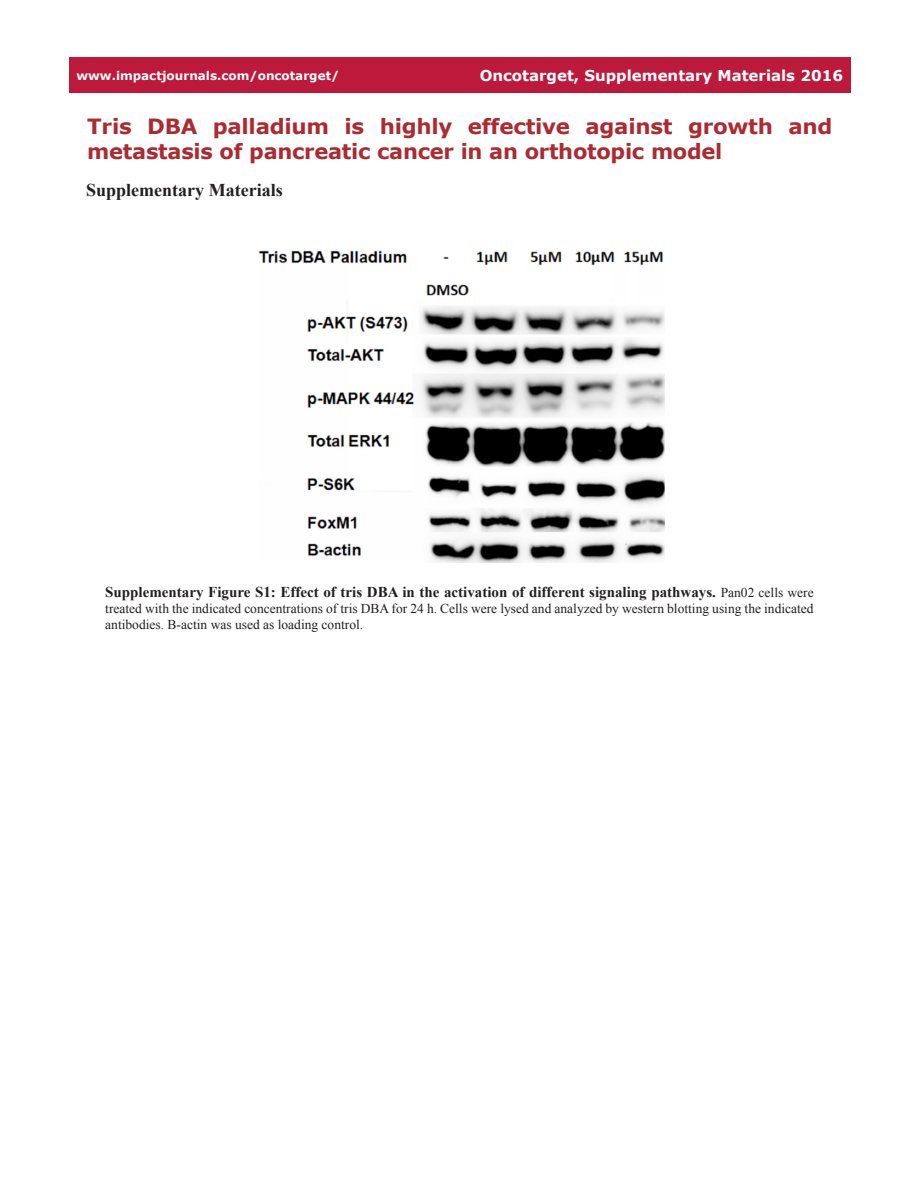
<style>
.page{position:relative;width:918px;height:1188px;background:#fff}
.page>*{position:absolute;margin:0;border:0;box-sizing:border-box;transform-origin:0 0}
.t1{font:700 21px/25.2px "Verdana";letter-spacing:-.01em;color:#ac2b31}
.t2{font:700 18px "Times New Roman";color:#231f20}
.FigureText{font:700 15px "Times New Roman";color:#231f20}
.t3{font:700 15px "Verdana";color:#fff}
.FigureText-2{font:13.5px/16.2px "Times New Roman";color:#231f20}
.t4{font:700 12px "Verdana";color:#fff}
.s1{font-weight:400;font-size:13.5px}
</style>
<div class="page">
<div style="left:69px;top:57px;width:781px;height:36px;background:#bd1a3b"></div>
<img style="left:258px;top:251px;width:406px;height:311px">
<p class="t4" style="left:76px;top:67px;width:264px">www.impactjournals.com/oncotarget/</p>
<p class="t3" style="left:480px;top:65px;width:365px">Oncotarget, Supplementary Materials 2016</p>
<p class="t1" style="left:87px;top:114px;width:747px">Tris DBA palladium is highly effective against growth and metastasis of pancreatic cancer in an orthotopic model</p>
<p class="t2" style="left:86px;top:177px;width:198px">Supplementary Materials</p>
<p class="FigureText" style="left:105px;top:582px;width:710px">Supplementary Figure S1: Effect of tris DBA in the activation of different signaling pathways. <span class="s1">Pan02 cells were</span></p>
<p class="FigureText-2" style="left:105px;top:600px;width:710px">treated with the indicated concentrations of tris DBA for 24 h. Cells were lysed and analyzed by western blotting using the indicated antibodies. B-actin was used as loading control.</p>
</div>
